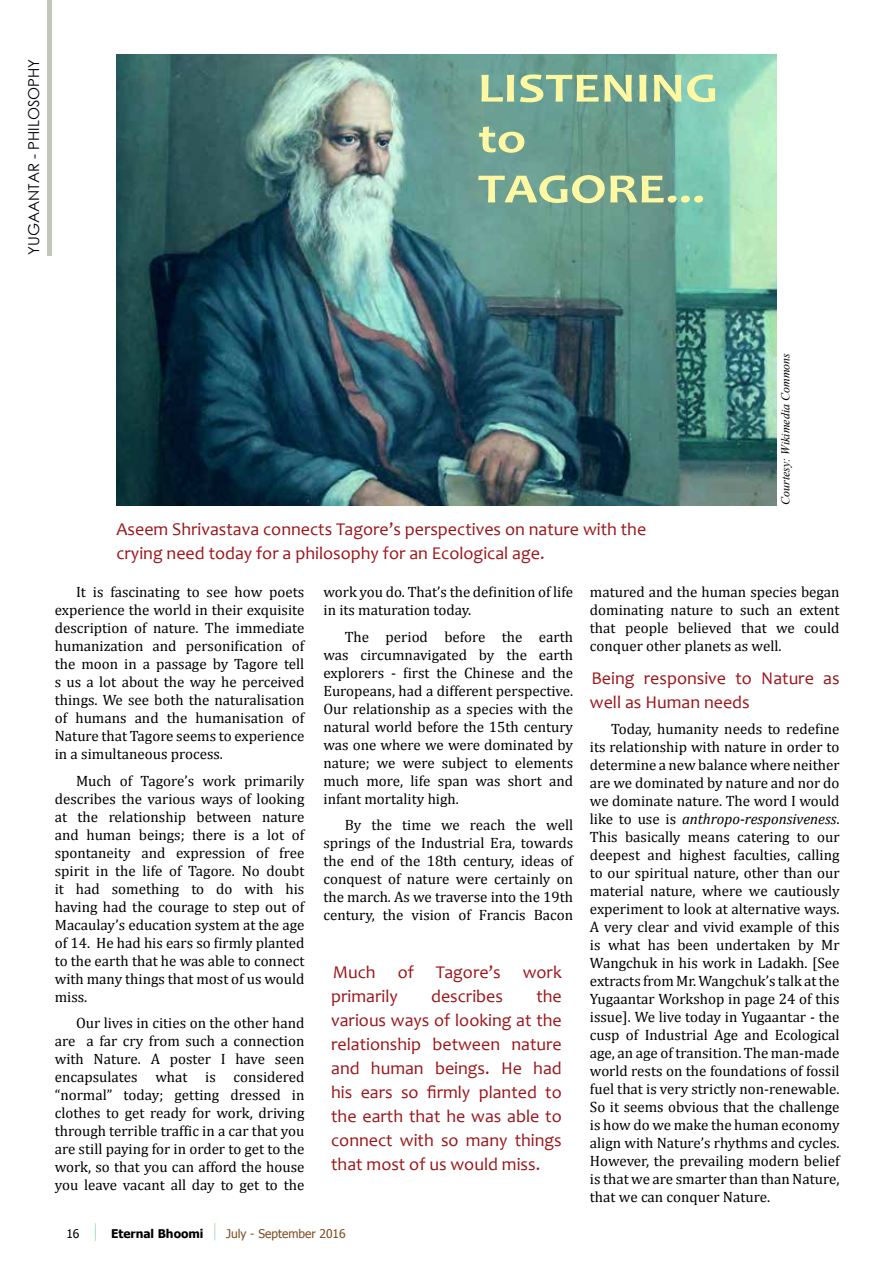
<style>
.page{position:relative;width:893px;height:1263px;background:#fff}
.page>*{position:absolute;margin:0;border:0;box-sizing:border-box;transform-origin:0 0}
.t1{font:700 42px/50.4px "Candara";color:#fff8a3;scale:1.25 1}
.t2{font:18px/24px "Candara";color:#9c1519}
.t3{font:15px/18px "Cambria";color:#000;text-align:justify}
.t4{font:15px "Century Gothic";color:#000}
.t5{font:italic 12px "Times New Roman";color:#000}
.t6{font:12px "Tahoma";color:#7d4d1f}
.t7{font:700 12px "Tahoma";color:#000}
.t8{font:12px "Tahoma";color:#000}
.s1{font-style:italic}
</style>
<div class="page">
<div style="left:94px;top:1220px;width:5px;height:21px;background:#fff;opacity:.75"></div>
<hr style="left:214px;top:1219px;width:4px;height:21px;background:#fff;opacity:.75">
<img style="left:116px;top:54px;width:660px;height:451px">
<hr style="left:47px;top:0;width:4px;height:255px;background:#c1c8b8">
<p class="t4" style="left:23px;top:255px;width:197px;rotate:-90deg">YUGAANTAR - PHILOSOPHY</p>
<h1 class="t1" style="left:478px;top:62px;width:193px">LISTENING to<br>TAGORE...</h1>
<p class="t2" style="left:116px;top:517px;width:531px">Aseem Shrivastava connects Tagore’s perspectives on nature with the crying need today for a philosophy for an Ecological age.</p>
<p class="t5" style="left:777px;top:505px;width:154px;rotate:-90deg">Courtesy: Wikimedia Commons</p>
<p class="t3" style="left:55px;top:583px;width:251px;text-indent:21px">It is fascinating to see how poets experience the world in their exquisite description of nature. The immediate humanization and personification of the moon in a passage by Tagore tell s us a lot about the way he perceived things. We see both the naturalisation of humans and the humanisation of Nature that Tagore seems to experience in a simultaneous process.</p>
<p class="t3" style="left:55px;top:771px;width:251px;text-indent:21px">Much of Tagore’s work primarily describes the various ways of looking at the relationship between nature and human beings; there is a lot of spontaneity and expression of free spirit in the life of Tagore. No doubt it had something to do with his having had the courage to step out of Macaulay’s education system at the age of 14. He had his ears so firmly planted to the earth that he was able to connect with many things that most of us would miss.</p>
<p class="t3" style="left:55px;top:1014px;width:251px;text-indent:21px">Our lives in cities on the other hand are a far cry from such a connection with Nature. A poster I have seen encapsulates what is considered “normal” today; getting dressed in clothes to get ready for work, driving through terrible traffic in a car that you are still paying for in order to get to the work, so that you can afford the house you leave vacant all day to get to the</p>
<p class="t3" style="left:323px;top:583px;width:251px">work you do. That’s the definition of life in its maturation today.</p>
<p class="t3" style="left:323px;top:627px;width:251px;text-indent:21px">The period before the earth was circumnavigated by the earth explorers - first the Chinese and the Europeans, had a different perspective.<br>Our relationship as a species with the natural world before the 15th century was one where we were dominated by nature; we were subject to elements much more, life span was short and infant mortality high.</p>
<p class="t3" style="left:323px;top:816px;width:251px;text-indent:21px">By the time we reach the well springs of the Industrial Era, towards the end of the 18th century, ideas of conquest of nature were certainly on the march. As we traverse into the 19th century, the vision of Francis Bacon</p>
<p class="t2" style="left:331px;top:960px;width:232px">Much of Tagore’s work primarily</p>
<p class="t2" style="left:331px;top:984px;width:232px;text-align:justify;text-indent:205px">the various ways of looking at the relationship between nature and human beings. He had his ears so firmly planted to the earth that he was able to connect with so many things that most of us would miss.</p>
<p class="t2" style="left:431px;top:984px;width:73px">describes</p>
<p class="t8" style="left:66px;top:1225px;width:15px">16</p>
<p class="t7" style="left:111px;top:1225px;width:94px">Eternal Bhoomi</p>
<p class="t6" style="left:226px;top:1225px;width:121px">July - September 2016</p>
<p class="t3" style="left:590px;top:583px;width:251px">matured and the human species began dominating nature to such an extent that people believed that we could conquer other planets as well.</p>
<p class="t2" style="left:590px;top:665px;width:251px">Being responsive to Nature as well as Human needs</p>
<p class="t3" style="left:590px;top:720px;width:251px;text-indent:21px">Today, humanity needs to redefine its relationship with nature in order to determine a new balance where neither are we dominated by nature and nor do we dominate nature. The word I would like to use is <span class="s1">anthropo-responsiveness</span>.<br>This basically means catering to our deepest and highest faculties, calling to our spiritual nature, other than our material nature, where we cautiously experiment to look at alternative ways.<br>A very clear and vivid example of this is what has been undertaken by Mr Wangchuk in his work in Ladakh. [See extracts from Mr. Wangchuk’s talk at the Yugaantar Workshop in page 24 of this issue]. We live today in Yugaantar - the cusp of Industrial Age and Ecological age, an age of transition. The man-made world rests on the foundations of fossil fuel that is very strictly non-renewable.<br>So it seems obvious that the challenge is how do we make the human economy align with Nature’s rhythms and cycles.<br>However, the prevailing modern belief is that we are smarter than than Nature, that we can conquer Nature.</p>
</div>
